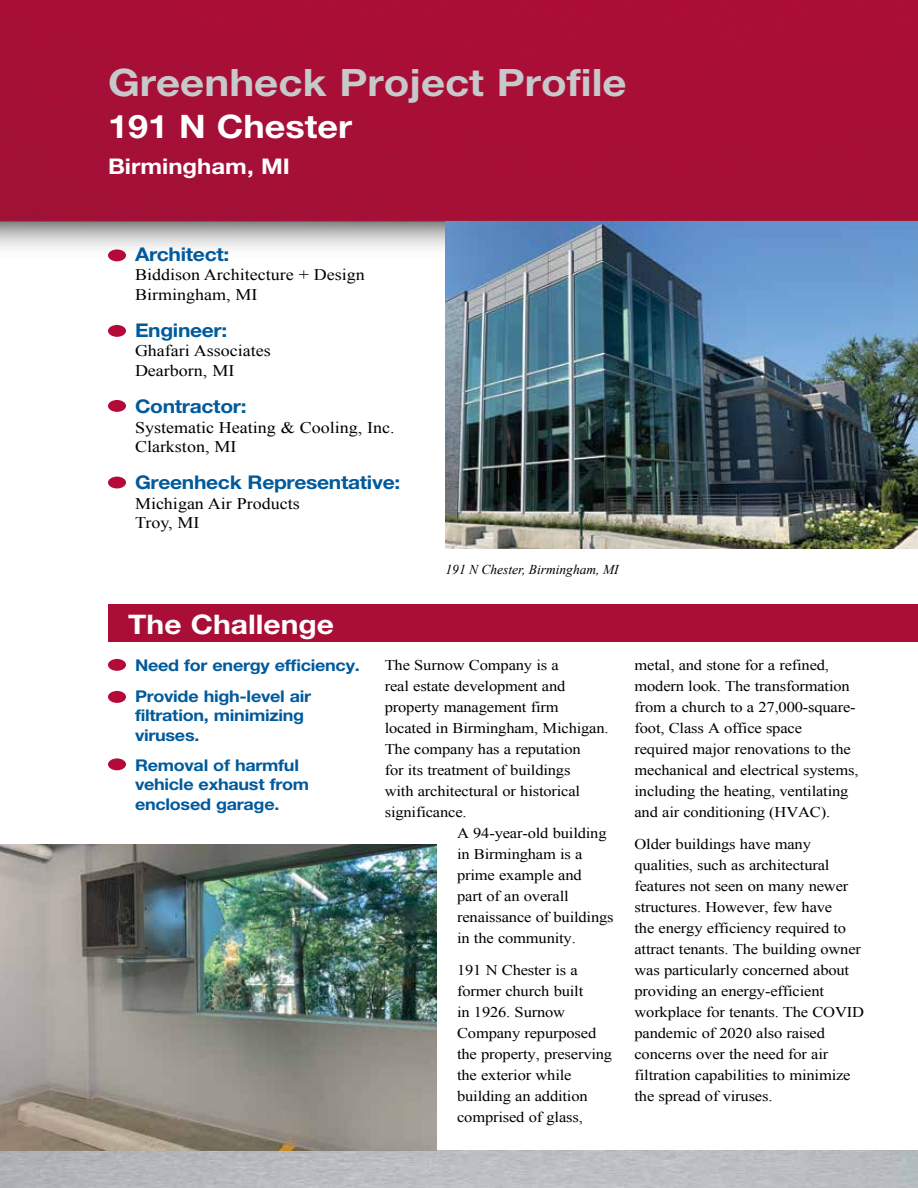
<style>
.page{position:relative;width:918px;height:1188px;background:#fff}
.page>*{position:absolute;margin:0;border:0;box-sizing:border-box;transform-origin:0 0}
.t1{font:700 37.8px "Helvetica Neue LT Std";color:#c7c8ca;scale:1.11 1}
.t2{font:700 32.4px "Helvetica Neue LT Std";color:#fff;scale:1.11 1}
.t3{font:700 27px "Helvetica Neue LT Std";color:#fff;scale:1.11 1}
.t4{font:700 21.6px "Helvetica Neue LT Std";color:#fff;scale:1.11 1}
.t5{font:700 18.9px "Helvetica Neue LT Std";letter-spacing:-.015em;color:#005a9c;scale:1.11 1}
.t6{font:16.2px/19.5px "Times New Roman";color:#000;scale:1.11 1}
.t7{font:700 16.2px/19.5px "Helvetica Neue LT Std";letter-spacing:-.015em;color:#005a9c;scale:1.11 1}
.t8{font:14.85px/21px "Times New Roman";letter-spacing:-.01em;color:#000;scale:1.11 1}
.t9{font:italic 13.5px "Times New Roman";color:#000}
</style>
<div class="page">
<img style="left:0;top:0;width:918px;height:274px">
<div style="left:108px;top:659px;width:18px;height:12px;background:#b50938;border-radius:50%"></div>
<div style="left:108px;top:691px;width:18px;height:12px;background:#b50938;border-radius:50%"></div>
<div style="left:108px;top:758px;width:18px;height:12px;background:#b50938;border-radius:50%"></div>
<div style="left:108px;top:249px;width:18px;height:12px;background:#b50938;border-radius:50%"></div>
<div style="left:108px;top:325px;width:18px;height:12px;background:#b50938;border-radius:50%"></div>
<div style="left:108px;top:400px;width:18px;height:12px;background:#b50938;border-radius:50%"></div>
<div style="left:108px;top:477px;width:18px;height:11px;background:#b50938;border-radius:50%"></div>
<img style="left:446px;top:221px;width:472px;height:327px">
<img style="left:0;top:845px;width:437px;height:306px">
<div style="left:108px;top:604px;width:810px;height:38px;background:#aa0e37"></div>
<h1 class="t1" style="left:108px;top:59px;width:469px">Greenheck Project Profile</h1>
<h2 class="t2" style="left:108px;top:107px;width:221px">191 N Chester</h2>
<h3 class="t4" style="left:108px;top:153px;width:165px">Birmingham, MI</h3>
<p class="t5" style="left:135px;top:242px;width:87px">Architect:</p>
<p class="t6" style="left:135px;top:265px;width:209px">Biddison Architecture + Design<br>Birmingham, MI</p>
<p class="t5" style="left:135px;top:318px;width:85px">Engineer:</p>
<p class="t6" style="left:135px;top:341px;width:124px">Ghafari Associates<br>Dearborn, MI</p>
<p class="t5" style="left:135px;top:395px;width:102px">Contractor:</p>
<p class="t6" style="left:135px;top:417px;width:236px">Systematic Heating &amp; Cooling, Inc.<br>Clarkston, MI</p>
<p class="t5" style="left:135px;top:471px;width:240px">Greenheck Representative:</p>
<p class="t6" style="left:135px;top:493px;width:150px">Michigan Air Products<br>Troy, MI</p>
<p class="t9" style="left:446px;top:560px;width:175px">191 N Chester, Birmingham, MI</p>
<h3 class="t3" style="left:128px;top:608px;width:187px">The Challenge</h3>
<p class="t7" style="left:135px;top:650px;width:204px;line-height:30.3px">Need for energy efficiency.<br>Provide high-level air</p>
<p class="t7" style="left:135px;top:705px;width:154px">filtration, minimizing viruses.</p>
<p class="t7" style="left:135px;top:755px;width:158px">Removal of harmful vehicle exhaust from enclosed garage.</p>
<p class="t8" style="left:385px;top:654px;width:158px">The Surnow Company is a</p>
<p class="t8" style="left:385px;top:675px;width:164px">real estate development and</p>
<p class="t8" style="left:385px;top:696px;width:158px">property management firm</p>
<p class="t8" style="left:385px;top:717px;width:203px">located in Birmingham, Michigan.</p>
<p class="t8" style="left:385px;top:738px;width:178px">The company has a reputation</p>
<p class="t8" style="left:385px;top:759px;width:169px">for its treatment of buildings</p>
<p class="t8" style="left:385px;top:780px;width:178px">with architectural or historical</p>
<p class="t8" style="left:385px;top:801px;width:75px">significance.</p>
<p class="t8" style="left:457px;top:822px;width:136px">A 94-year-old building</p>
<p class="t8" style="left:457px;top:843px;width:114px">in Birmingham is a</p>
<p class="t8" style="left:457px;top:864px;width:114px">prime example and</p>
<p class="t8" style="left:457px;top:885px;width:102px">part of an overall</p>
<p class="t8" style="left:457px;top:906px;width:142px">renaissance of buildings</p>
<p class="t8" style="left:457px;top:927px;width:108px">in the community.</p>
<p class="t8" style="left:457px;top:959px;width:141px">191 N Chester is a former church built<br>in 1926. Surnow<br>Company repurposed the property, preserving the exterior while building an addition comprised of glass,</p>
<p class="t8" style="left:635px;top:654px;width:203px">metal, and stone for a refined, modern look. The transformation from a church to a 27,000-square&shy;foot, Class A office space required major renovations to the mechanical and electrical systems, including the heating, ventilating and air conditioning (HVAC).</p>
<p class="t8" style="left:635px;top:833px;width:208px">Older buildings have many qualities, such as architectural features not seen on many newer structures. However, few have<br>the energy efficiency required to attract tenants. The building owner was particularly concerned about providing an energy-efficient workplace for tenants. The COVID pandemic of 2020 also raised concerns over the need for air filtration capabilities to minimize the spread of viruses.</p>
</div>
